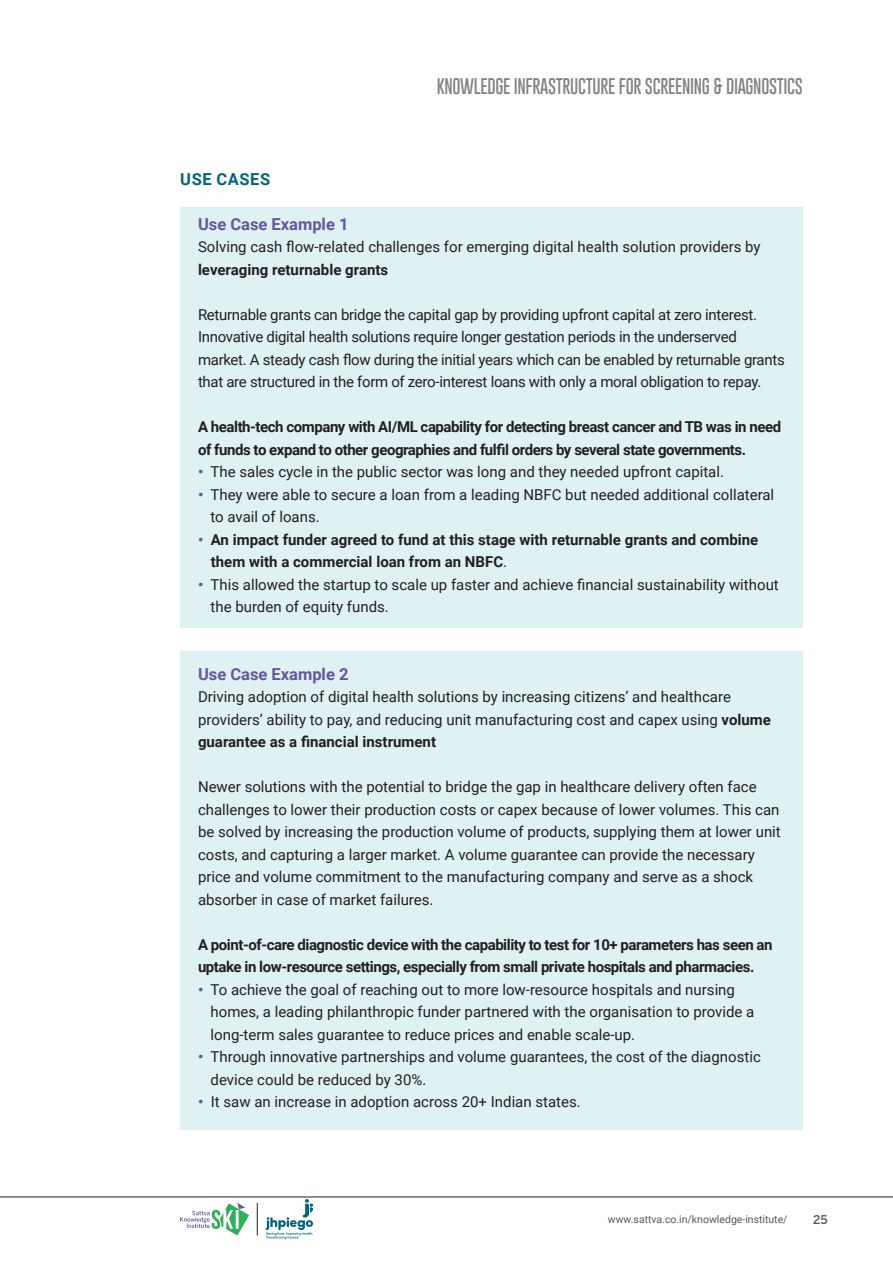
<style>
.page{position:relative;width:893px;height:1263px;background:#fff}
.page>*{position:absolute;margin:0;border:0;box-sizing:border-box;transform-origin:0 0}
.t1{font:100 16.5px "Gobold";letter-spacing:-.02em;color:#808285}
.t2{font:700 16.5px "Roboto";color:#67569b}
.t3{font:700 16.5px "Roboto";letter-spacing:.035em;color:#00657c}
.t4{font:15px/22.5px "Roboto";color:#231f20}
.t5{font:15px/22.5px "Roboto";letter-spacing:-.02em;color:#231f20}
.t6{font:700 15px/22.5px "Roboto";letter-spacing:-.03em;color:#231f20}
.t7{font:700 15px/22.5px "Roboto";color:#231f20}
.t8{font:500 12px "Benton Sans";color:#57585a}
.t9{font:10.5px "Roboto";color:#57585a}
.s1{font-weight:700;color:#67569b}
.s2{color:#67569b}
.s3{font-weight:400}
.s4{font-weight:700}
</style>
<div class="page">
<hr style="left:0;top:1197px;width:893px;height:1px;background:#231f20">
<svg style="left:180px;top:1203px;width:69px;height:32px"></svg>
<hr style="left:257px;top:1203px;width:1px;height:32px;background:#231f20">
<svg style="left:266px;top:1199px;width:47px;height:40px"></svg>
<div style="left:180px;top:207px;width:623px;height:420px;background:#def1f3"></div>
<div style="left:180px;top:651px;width:623px;height:478px;background:#def1f3"></div>
<p class="t1" style="left:437px;top:76px;width:368px">KNOWLEDGE INFRASTRUCTURE FOR SCREENING &amp; DIAGNOSTICS</p>
<p class="t3" style="left:180px;top:167px;width:91px">USE CASES</p>
<p class="t2" style="left:198px;top:212px;width:152px">Use Case Example 1</p>
<p class="t4" style="left:198px;top:235px;width:564px">Solving cash flow-related challenges for emerging digital health solution providers by</p>
<p class="t7" style="left:198px;top:257px;width:192px">leveraging returnable grants</p>
<p class="t5" style="left:198px;top:302px;width:588px">Returnable grants can bridge the capital gap by providing upfront capital at zero interest.<br>Innovative digital health solutions require longer gestation periods in the underserved market. A steady cash flow during the initial years which can be enabled by returnable grants that are structured in the form of zero-interest loans with only a moral obligation to repay.</p>
<p class="t6" style="left:198px;top:415px;width:585px">A health-tech company with AI/ML capability for detecting breast cancer and TB was in need of funds to expand to other geographies and fulfil orders by several state governments.</p>
<p class="t4" style="left:198px;top:460px;width:528px"><span class="s1">•</span> The sales cycle in the public sector was long and they needed upfront capital.</p>
<p class="t4" style="left:211px;top:482px;width:565px;text-indent:-13px"><span class="s1">•</span> They were able to secure a loan from a leading NBFC but needed additional collateral to avail of loans.</p>
<p class="t7" style="left:211px;top:527px;width:549px;text-indent:-13px"><span class="s2">•</span> An impact funder agreed to fund at this stage with returnable grants and combine them with a commercial loan from an NBFC<span class="s3">.</span></p>
<p class="t4" style="left:211px;top:572px;width:570px;text-indent:-13px"><span class="s1">•</span> This allowed the startup to scale up faster and achieve financial sustainability without the burden of equity funds.</p>
<p class="t2" style="left:198px;top:662px;width:152px">Use Case Example 2</p>
<p class="t4" style="left:198px;top:685px;width:574px">Driving adoption of digital health solutions by increasing citizens’ and healthcare providers’ ability to pay, and reducing unit manufacturing cost and capex using <span class="s4">volume guarantee as a financial instrument</span></p>
<p class="t4" style="left:198px;top:775px;width:584px">Newer solutions with the potential to bridge the gap in healthcare delivery often face challenges to lower their production costs or capex because of lower volumes. This can be solved by increasing the production volume of products, supplying them at lower unit costs, and capturing a larger market. A volume guarantee can provide the necessary price and volume commitment to the manufacturing company and serve as a shock absorber in case of market failures.</p>
<p class="t6" style="left:198px;top:932px;width:576px">A point-of-care diagnostic device with the capability to test for 10+ parameters has seen an uptake in low-resource settings, especially from small private hospitals and pharmacies.</p>
<p class="t4" style="left:211px;top:977px;width:545px;text-indent:-13px"><span class="s1">•</span> To achieve the goal of reaching out to more low-resource hospitals and nursing homes, a leading philanthropic funder partnered with the organisation to provide a long-term sales guarantee to reduce prices and enable scale-up.</p>
<p class="t4" style="left:211px;top:1045px;width:552px;text-indent:-13px"><span class="s1">•</span> Through innovative partnerships and volume guarantees, the cost of the diagnostic device could be reduced by 30%.</p>
<p class="t4" style="left:198px;top:1090px;width:384px"><span class="s1">•</span> It saw an increase in adoption across 20+ Indian states.</p>
<p class="t9" style="left:608px;top:1212px;width:181px">www.sattva.co.in/knowledge-institute/</p>
<p class="t8" style="left:813px;top:1212px;width:16px">25</p>
</div>
